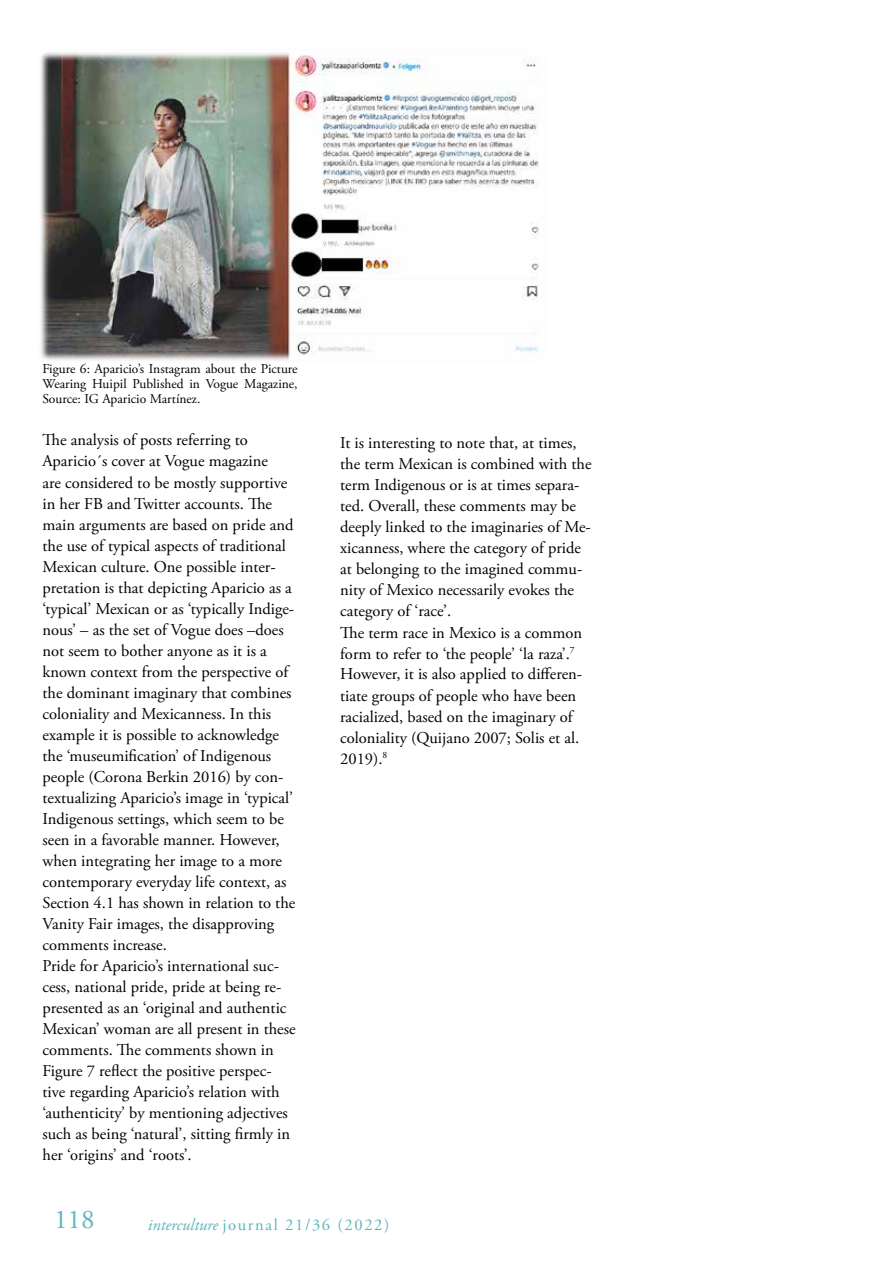
<style>
.page{position:relative;width:893px;height:1263px;background:#fff}
.page>*{position:absolute;margin:0;border:0;box-sizing:border-box;transform-origin:0 0}
.t1{font:27px "Adobe Garamond Pro";color:#5db5be}
.t2{font:16.5px/21px "Adobe Garamond Pro";color:#000}
.t3{font:16.5px "Adobe Garamond Pro";letter-spacing:.1em;color:#5db5be}
.t4{font:13.5px/15px "Adobe Garamond Pro";color:#000;text-align:justify}
.s1{font-style:italic}
</style>
<div class="page">
<img style="left:40px;top:52px;width:499px;height:309px">
<p class="t4" style="left:43px;top:362px;width:257px">Figure 6: Aparicio’s Instagram about the Picture Wearing Huipil Published in Vogue Magazine, Source: IG Aparicio Martínez.</p>
<p class="t2" style="left:43px;top:430px;width:255px">The analysis of posts referring to Aparicio´s cover at Vogue magazine<br>are considered to be mostly supportive in her FB and Twitter accounts. The main arguments are based on pride and the use of typical aspects of traditional Mexican culture. One possible inter&shy;pretation is that depicting Aparicio as a ‘typical’ Mexican or as ‘typically Indige&shy;nous’ – as the set of Vogue does –does not seem to bother anyone as it is a known context from the perspective of the dominant imaginary that combines coloniality and Mexicanness. In this example it is possible to acknowledge the ‘museumification’ of Indigenous people (Corona Berkin 2016) by con&shy;textualizing Aparicio’s image in ‘typical’ Indigenous settings, which seem to be seen in a favorable manner. However, when integrating her image to a more contemporary everyday life context, as Section 4.1 has shown in relation to the Vanity Fair images, the disapproving comments increase.<br>Pride for Aparicio’s international suc&shy;cess, national pride, pride at being re&shy;presented as an ‘original and authentic Mexican’ woman are all present in these comments. The comments shown in Figure 7 reflect the positive perspec&shy;tive regarding Aparicio’s relation with ‘authenticity’ by mentioning adjectives such as being ‘natural’, sitting firmly in her ‘origins’ and ‘roots’.</p>
<p class="t2" style="left:340px;top:433px;width:253px">It is interesting to note that, at times, the term Mexican is combined with the term Indigenous or is at times separa&shy;ted. Overall, these comments may be deeply linked to the imaginaries of Me&shy;xicanness, where the category of pride at belonging to the imagined commu&shy;nity of Mexico necessarily evokes the category of ‘race’.<br>The term race in Mexico is a common form to refer to ‘the people’ ‘la raza’.<sup>7<br></sup>However, it is also applied to differen&shy;tiate groups of people who have been racialized, based on the imaginary of coloniality (Quijano 2007; Solis et al.<br>2019).<sup>8</sup></p>
<h1 class="t1" style="left:54px;top:1203px;width:42px">118</h1>
<p class="t3" style="left:148px;top:1215px;width:243px"><span class="s1">interculture</span> journal 21/36 (2022)</p>
</div>
